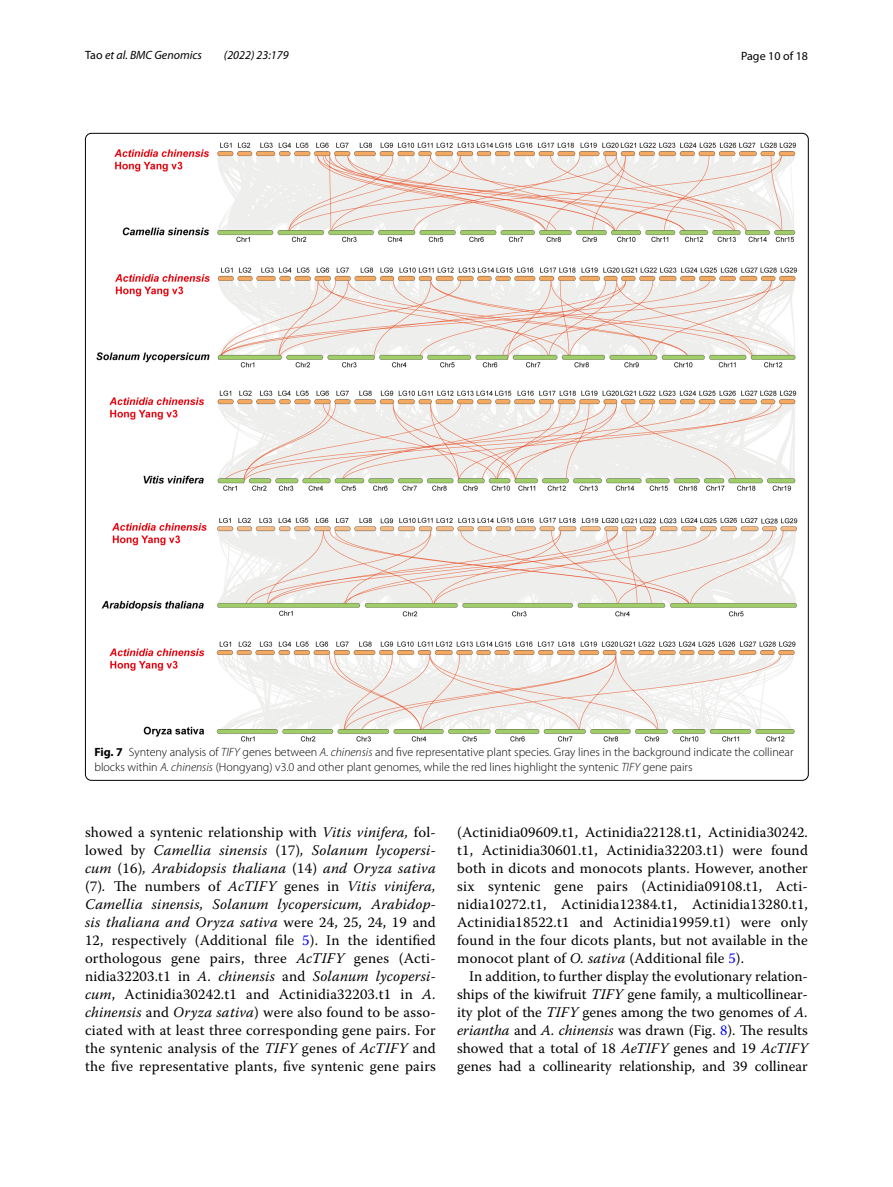
<style>
.page{position:relative;width:893px;height:1187px;background:#fff}
.page>*{position:absolute;margin:0;border:0;box-sizing:border-box;transform-origin:0 0}
.t1{font:14.7px/18px "Warnock Pro";letter-spacing:.015em;color:#000;text-align:justify}
.t2{font:300 12px/15px "Myriad Pro";color:#000}
.t3{font:italic 12px "Myriad Pro";color:#000}
.t4{font:12px "Myriad Pro";color:#000}
.s1{font-style:normal}
.s2{font-weight:700}
.s3{font-style:italic}
.s4{color:#00f}
</style>
<div class="page">
<img style="left:97px;top:142px;width:700px;height:599px">
<p class="t3" style="left:85px;top:48px;width:119px"><span class="s1">Tao</span> et al. BMC Genomics</p>
<p class="t3" style="left:224px;top:48px;width:66px">(2022) 23:179</p>
<p class="t4" style="left:741px;top:48px;width:68px">Page 10 of 18</p>
<p class="t2" style="left:94px;top:745px;width:701px"><span class="s2">Fig. 7</span> Synteny analysis of <span class="s3">TIFY</span> genes between <span class="s3">A. chinensis</span> and five representative plant species. Gray lines in the background indicate the collinear blocks within <span class="s3">A. chinensis</span> (Hongyang) v3.0 and other plant genomes, while the red lines highlight the syntenic <span class="s3">TIFY</span> gene pairs</p>
<p class="t1" style="left:85px;top:822px;width:352px">showed a syntenic relationship with <span class="s3">Vitis vinifera,</span> fol&shy;lowed by <span class="s3">Camellia sinensis</span> (17)<span class="s3">, Solanum lycopersi&shy;cum</span> (16)<span class="s3">, Arabidopsis thaliana</span> (14) <span class="s3">and Oryza sativa </span>(7)<span class="s3">.</span> The numbers of <span class="s3">AcTIFY</span> genes in <span class="s3">Vitis vinifera, Camellia sinensis, Solanum lycopersicum, Arabidop&shy;sis thaliana and Oryza sativa</span> were 24, 25, 24, 19 and 12, respectively (Additional file <span class="s4">5</span>). In the identified orthologous gene pairs, three <span class="s3">AcTIFY</span> genes (Acti&shy;nidia32203.t1 in <span class="s3">A. chinensis</span> and <span class="s3">Solanum lycopersi&shy;cum</span>, Actinidia30242.t1 and Actinidia32203.t1 in <span class="s3">A. chinensis</span> and <span class="s3">Oryza sativa</span>) were also found to be asso&shy;ciated with at least three corresponding gene pairs. For the syntenic analysis of the <span class="s3">TIFY</span> genes of <span class="s3">AcTIFY</span> and the five representative plants, five syntenic gene pairs</p>
<p class="t1" style="left:457px;top:822px;width:352px">(Actinidia09609.t1, Actinidia22128.t1, Actinidia30242. t1, Actinidia30601.t1, Actinidia32203.t1) were found both in dicots and monocots plants. However, another six syntenic gene pairs (Actinidia09108.t1, Acti&shy;nidia10272.t1, Actinidia12384.t1, Actinidia13280.t1, Actinidia18522.t1 and Actinidia19959.t1) were only found in the four dicots plants, but not available in the monocot plant of <span class="s3">O. sativa</span> (Additional file <span class="s4">5</span>).</p>
<p class="t1" style="left:457px;top:966px;width:352px;text-indent:12px">In addition, to further display the evolutionary relation&shy;ships of the kiwifruit <span class="s3">TIFY</span> gene family, a multicollinear&shy;ity plot of the <span class="s3">TIFY</span> genes among the two genomes of <span class="s3">A. eriantha</span> and <span class="s3">A. chinensis</span> was drawn (Fig. <span class="s4">8</span>). The results showed that a total of 18 <span class="s3">AeTIFY</span> genes and 19 <span class="s3">AcTIFY </span>genes had a collinearity relationship, and 39 collinear</p>
</div>
